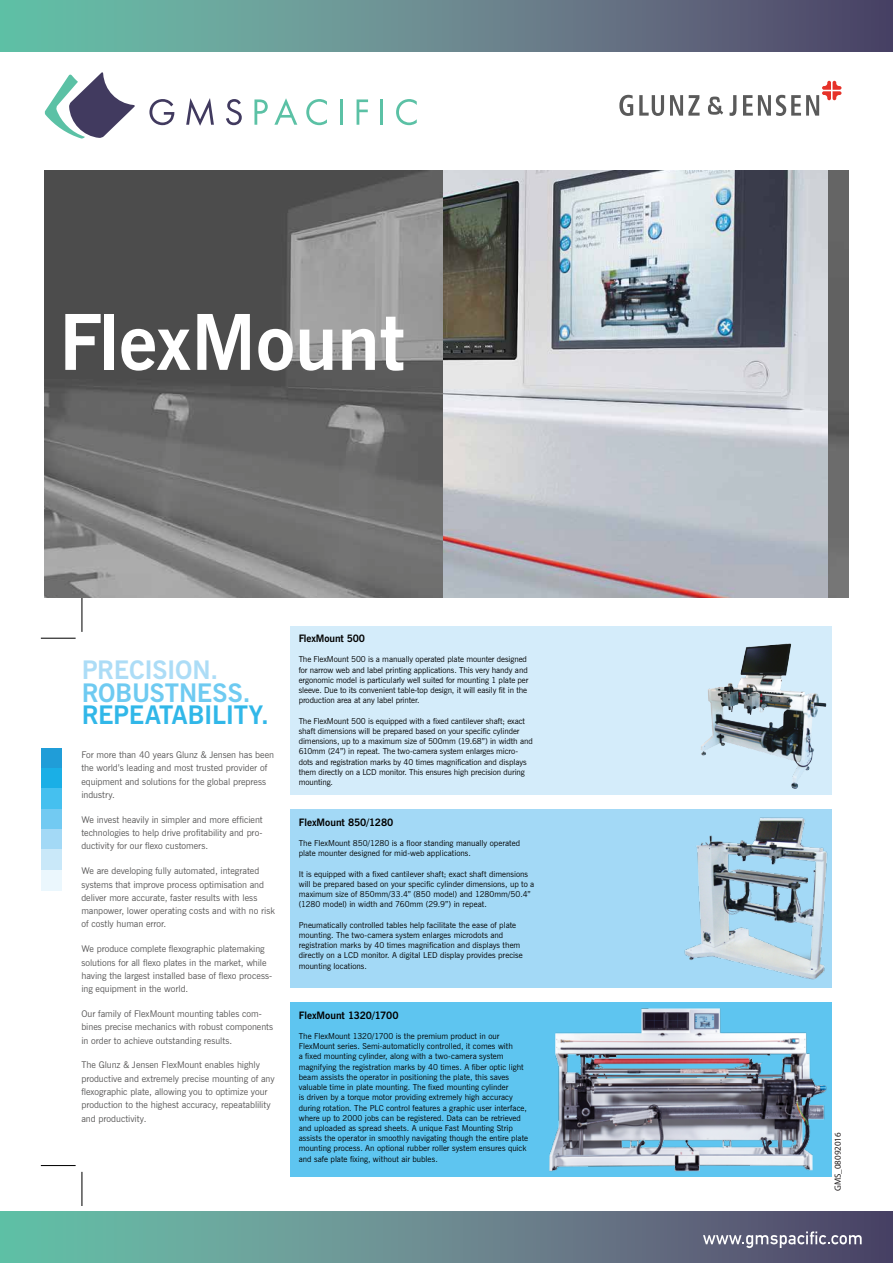
<style>
.page{position:relative;width:893px;height:1263px;background:#fff}
.page>*{position:absolute;margin:0;border:0;box-sizing:border-box;transform-origin:0 0}
.t1{font:700 76.95px "News Gothic";color:#fff}
.t2{font:700 25.5px "News Gothic";letter-spacing:-.015em;color:#1aafe6}
.t3{font:700 25.5px "News Gothic";letter-spacing:-.005em;color:#5ec5f0}
.t4{font:700 25.5px "News Gothic";letter-spacing:-.015em;color:#a3d9f6}
.t5{font:700 10.2px "News Gothic";letter-spacing:-.005em;color:#000}
.t6{font:9.15px/13.4px "News Gothic";letter-spacing:-.005em;color:#585757}
.t7{font:9px "Myriad Pro";color:#231f20}
.t8{font:8.25px/10.2px "News Gothic";letter-spacing:-.005em;color:#000}
</style>
<div class="page">
<svg style="left:0;top:1212px;width:893px;height:51px;background:#648a8e"></svg>
<svg style="left:0;top:0;width:893px;height:51px;background:#63868c"></svg>
<svg style="left:149px;top:99px;width:25px;height:26px"></svg>
<svg style="left:186px;top:98px;width:28px;height:28px"></svg>
<svg style="left:226px;top:99px;width:16px;height:26px"></svg>
<svg style="left:254px;top:99px;width:14px;height:26px"></svg>
<svg style="left:274px;top:98px;width:23px;height:27px"></svg>
<svg style="left:306px;top:99px;width:21px;height:26px"></svg>
<hr style="left:340px;top:99px;width:2px;height:26px;background:#5bc1a5">
<svg style="left:357px;top:99px;width:11px;height:26px"></svg>
<hr style="left:381px;top:99px;width:2px;height:26px;background:#5bc1a5">
<svg style="left:396px;top:99px;width:21px;height:26px"></svg>
<svg style="left:45px;top:72px;width:90px;height:67px"></svg>
<svg style="left:703px;top:1231px;width:159px;height:17px;background:#7e7d93"></svg>
<hr style="left:81px;top:597px;width:1px;height:35px;background:#000">
<hr style="left:41px;top:638px;width:35px;height:1px;background:#000">
<hr style="left:81px;top:1172px;width:1px;height:33px;background:#000">
<hr style="left:41px;top:1165px;width:35px;height:1px;background:#000">
<div style="left:41px;top:748px;width:20px;height:20px;background:#209dd8"></div>
<div style="left:41px;top:768px;width:20px;height:21px;background:#1aafe6"></div>
<div style="left:41px;top:789px;width:20px;height:20px;background:#45c0ef"></div>
<div style="left:41px;top:809px;width:20px;height:20px;background:#72caf2"></div>
<div style="left:41px;top:829px;width:20px;height:20px;background:#a3d9f6"></div>
<div style="left:41px;top:849px;width:20px;height:21px;background:#c9e8f9"></div>
<div style="left:41px;top:870px;width:20px;height:20px;background:#ebf7fd"></div>
<div style="left:290px;top:626px;width:542px;height:169px;background:#d4ecfa"></div>
<div style="left:290px;top:1002px;width:542px;height:174px;background:#5ec5f0"></div>
<div style="left:290px;top:809px;width:542px;height:179px;background:#a3d9f6"></div>
<img style="left:541px;top:1008px;width:286px;height:169px">
<img style="left:701px;top:643px;width:126px;height:146px">
<img style="left:684px;top:817px;width:144px;height:163px">
<svg style="left:619px;top:95px;width:14px;height:21px"></svg>
<svg style="left:639px;top:95px;width:25px;height:21px"></svg>
<svg style="left:670px;top:95px;width:30px;height:21px"></svg>
<svg style="left:708px;top:97px;width:15px;height:18px"></svg>
<svg style="left:729px;top:95px;width:7px;height:21px"></svg>
<svg style="left:743px;top:81px;width:98px;height:35px"></svg>
<img style="left:45px;top:170px;width:803px;height:428px">
<img style="left:444px;top:170px;width:384px;height:428px">
<h1 class="t1" style="left:59px;top:291px;width:347px">FlexMount</h1>
<h2 class="t4" style="left:82px;top:653px;width:138px">PRECISION.</h2>
<h2 class="t3" style="left:82px;top:676px;width:170px">ROBUSTNESS.</h2>
<h2 class="t2" style="left:82px;top:698px;width:189px">REPEATABILITY.</h2>
<p class="t6" style="left:81px;top:748px;width:194px">For more than 40 years Glunz &amp; Jensen has been the world’s leading and most trusted provider of equipment and solutions for the global prepress industry.</p>
<p class="t6" style="left:81px;top:813px;width:183px;text-align:justify">We invest heavily in simpler and more efficient technologies to help drive profitability and pro&shy;ductivity for our flexo customers.</p>
<p class="t6" style="left:81px;top:864px;width:195px">We are developing fully automated, integrated systems that improve process optimisation and deliver more accurate, faster results with less manpower, lower operating costs and with no risk of costly human error.</p>
<p class="t6" style="left:81px;top:942px;width:192px">We produce complete flexographic platemaking solutions for all flexo plates in the market, while having the largest installed base of flexo process&shy;ing equipment in the world.</p>
<p class="t6" style="left:81px;top:1007px;width:193px">Our family of FlexMount mounting tables com&shy;bines precise mechanics with robust components in order to achieve outstanding results.</p>
<p class="t6" style="left:81px;top:1059px;width:195px">The Glunz &amp; Jensen FlexMount enables highly productive and extremely precise mounting of any flexographic plate, allowing you to optimize your production to the highest accuracy, repeatablility and productivity.</p>
<p class="t5" style="left:299px;top:631px;width:68px">FlexMount 500</p>
<p class="t8" style="left:299px;top:654px;width:231px">The FlexMount 500 is a manually operated plate mounter designed for narrow web and label printing applications. This very handy and ergonomic model is particularly well suited for mounting 1 plate per sleeve. Due to its convenient table-top design, it will easily fit in the production area at any label printer.</p>
<p class="t8" style="left:299px;top:716px;width:236px">The FlexMount 500 is equipped with a fixed cantilever shaft; exact shaft dimensions will be prepared based on your specific cylinder dimensions, up to a maximum size of 500mm (19.68”) in width and 610mm (24”) in repeat. The two-camera system enlarges micro&shy;dots and registration marks by 40 times magnification and displays them directly on a LCD monitor. This ensures high precision during mounting.</p>
<p class="t5" style="left:299px;top:815px;width:96px">FlexMount 850/1280</p>
<p class="t8" style="left:299px;top:838px;width:223px">The FlexMount 850/1280 is a floor standing manually operated plate mounter designed for mid-web applications.</p>
<p class="t8" style="left:299px;top:869px;width:237px">It is equipped with a fixed cantilever shaft; exact shaft dimensions will be prepared based on your specific cylinder dimensions, up to a maximum size of 850mm/33.4” (850 model) and 1280mm/50.4” (1280 model) in width and 760mm (29.9”) in repeat.</p>
<p class="t8" style="left:299px;top:920px;width:226px">Pneumatically controlled tables help facilitate the ease of plate mounting. The two-camera system enlarges microdots and registration marks by 40 times magnification and displays them directly on a LCD monitor. A digital LED display provides precise mounting locations.</p>
<p class="t5" style="left:299px;top:1008px;width:101px">FlexMount 1320/1700</p>
<p class="t8" style="left:299px;top:1031px;width:231px">The FlexMount 1320/1700 is the premium product in our FlexMount series. Semi-automaticlly controlled, it comes with<br>a fixed mounting cylinder, along with a two-camera system magnifying the registration marks by 40 times. A fiber optic light beam assists the operator in positioning the plate, this saves valuable time in plate mounting. The fixed mounting cylinder<br>is driven by a torque motor providing extremely high accuracy during rotation. The PLC control features a graphic user interface, where up to 2000 jobs can be registered. Data can be retrieved and uploaded as spread sheets. A unique Fast Mounting Strip assists the operator in smoothly navigating though the entire plate mounting process. An optional rubber roller system ensures quick and safe plate fixing, without air bubles.</p>
<p class="t7" style="left:832px;top:1191px;width:60px;rotate:-90deg">GMS_08092016</p>
</div>
